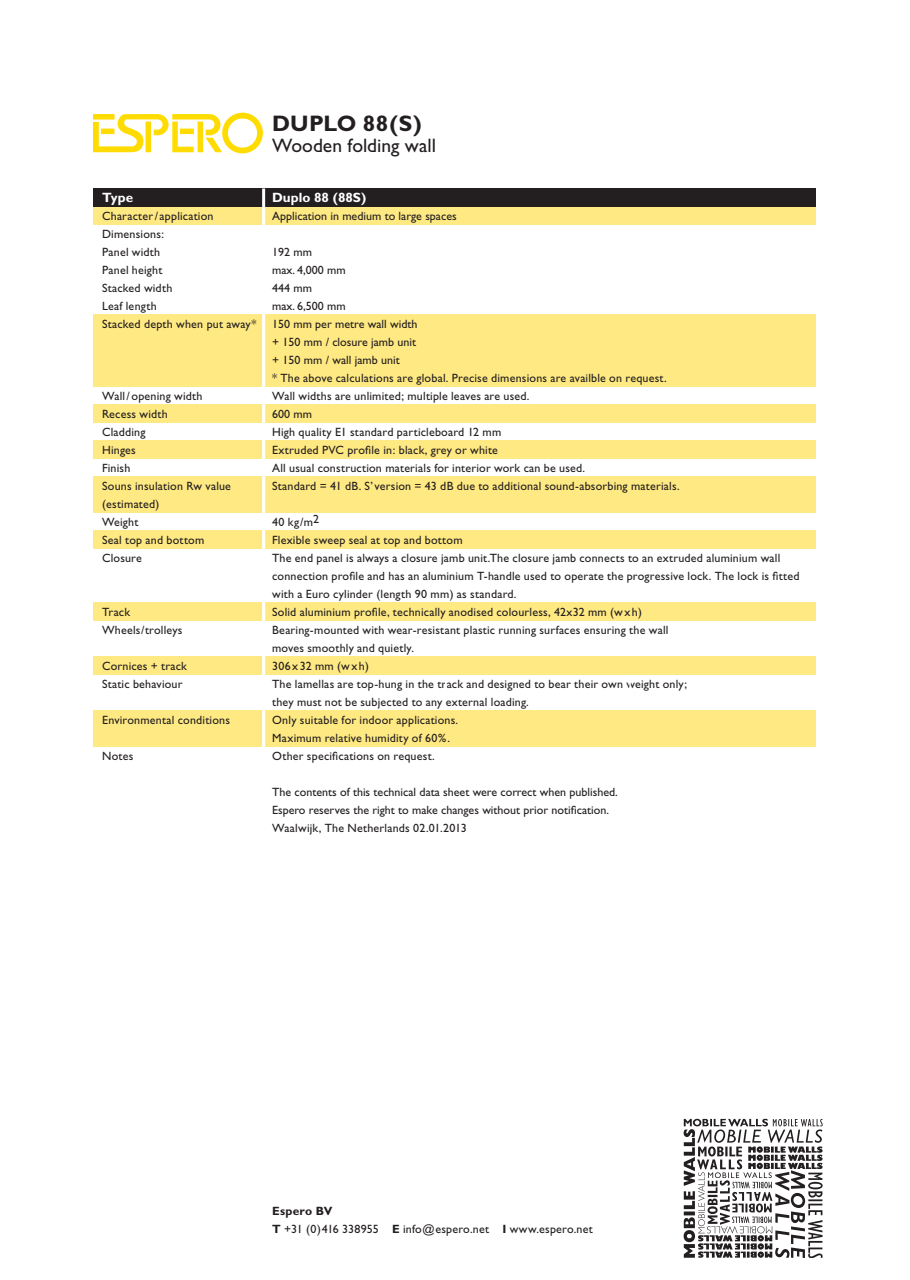
<style>
.page{position:relative;width:910px;height:1280px;background:#fff}
.page>*{position:absolute;margin:0;border:0;box-sizing:border-box;transform-origin:0 0}
.t1{font:700 22.5px "Gill Sans";letter-spacing:.005em;color:#231f20}
.t2{font:19.5px "Gill Sans";color:#231f20}
.t3{font:700 13.5px "Gill Sans";color:#fff}
.Vrije_vorm{font:12px "Gill Sans";letter-spacing:.015em;color:#231f20}
.Vrije_vorm-2{font:12px "Gill Sans";letter-spacing:.075em;color:#231f20}
.t4{font:700 12px "Gill Sans";letter-spacing:.02em;color:#231f20}
.s1{font-weight:700}
</style>
<div class="page">
<div style="left:94px;top:207px;width:722px;height:18px;background:#ffe982"></div>
<div style="left:94px;top:405px;width:722px;height:18px;background:#ffe982"></div>
<div style="left:94px;top:315px;width:722px;height:72px;background:#ffe982"></div>
<div style="left:94px;top:441px;width:722px;height:18px;background:#ffe982"></div>
<div style="left:94px;top:603px;width:722px;height:18px;background:#ffe982"></div>
<div style="left:94px;top:477px;width:722px;height:36px;background:#ffe982"></div>
<div style="left:94px;top:531px;width:722px;height:18px;background:#ffe982"></div>
<div style="left:94px;top:189px;width:722px;height:18px;background:#231f20"></div>
<div style="left:94px;top:657px;width:722px;height:18px;background:#ffe982"></div>
<div style="left:94px;top:711px;width:722px;height:36px;background:#ffe982"></div>
<svg style="left:93px;top:113px;width:170px;height:40px"></svg>
<svg style="left:684px;top:1119px;width:139px;height:139px"></svg>
<hr style="left:262px;top:189px;width:3px;height:612px;background:#fff">
<p class="t3" style="left:102px;top:189px;width:33px">Type</p>
<p class="Vrije_vorm" style="left:102px;top:209px;width:113px">Character/application</p>
<p class="Vrije_vorm" style="left:102px;top:227px;width:64px">Dimensions:</p>
<p class="Vrije_vorm" style="left:102px;top:245px;width:60px">Panel width</p>
<p class="Vrije_vorm" style="left:102px;top:263px;width:62px">Panel height</p>
<p class="Vrije_vorm" style="left:102px;top:281px;width:72px">Stacked width</p>
<p class="Vrije_vorm" style="left:102px;top:299px;width:56px">Leaf length</p>
<p class="Vrije_vorm" style="left:102px;top:317px;width:156px">Stacked depth when put away*</p>
<p class="Vrije_vorm" style="left:102px;top:389px;width:102px">Wall/opening width</p>
<p class="Vrije_vorm" style="left:102px;top:407px;width:67px">Recess width</p>
<p class="Vrije_vorm" style="left:102px;top:425px;width:45px">Cladding</p>
<p class="Vrije_vorm" style="left:102px;top:443px;width:35px">Hinges</p>
<p class="Vrije_vorm" style="left:102px;top:461px;width:30px">Finish</p>
<p class="Vrije_vorm" style="left:102px;top:479px;width:131px">Souns insulation Rw value</p>
<p class="Vrije_vorm" style="left:102px;top:497px;width:59px">(estimated)</p>
<p class="Vrije_vorm" style="left:102px;top:515px;width:38px">Weight</p>
<p class="Vrije_vorm" style="left:102px;top:533px;width:104px">Seal top and bottom</p>
<p class="Vrije_vorm" style="left:102px;top:551px;width:41px">Closure</p>
<p class="Vrije_vorm" style="left:102px;top:605px;width:30px">Track</p>
<p class="Vrije_vorm" style="left:102px;top:623px;width:82px">Wheels/trolleys</p>
<p class="Vrije_vorm" style="left:102px;top:659px;width:86px">Cornices + track</p>
<p class="Vrije_vorm" style="left:102px;top:677px;width:82px">Static behaviour</p>
<p class="Vrije_vorm" style="left:102px;top:713px;width:130px">Environmental conditions</p>
<p class="Vrije_vorm" style="left:102px;top:749px;width:33px">Notes</p>
<p class="t1" style="left:272px;top:111px;width:151px">DUPLO 88(S)</p>
<p class="t2" style="left:272px;top:135px;width:165px">Wooden folding wall</p>
<p class="t3" style="left:272px;top:189px;width:96px">Duplo 88 (88S)</p>
<p class="Vrije_vorm" style="left:272px;top:209px;width:186px">Application in medium to large spaces</p>
<p class="Vrije_vorm" style="left:272px;top:245px;width:41px">192 mm</p>
<p class="Vrije_vorm" style="left:272px;top:263px;width:75px">max. 4,000 mm</p>
<p class="Vrije_vorm" style="left:272px;top:281px;width:41px">444 mm</p>
<p class="Vrije_vorm" style="left:272px;top:299px;width:75px">max. 6,500 mm</p>
<p class="Vrije_vorm" style="left:272px;top:317px;width:147px">150 mm per metre wall width</p>
<p class="Vrije_vorm" style="left:272px;top:335px;width:145px">+ 150 mm / closure jamb unit</p>
<p class="Vrije_vorm" style="left:272px;top:353px;width:129px">+ 150 mm / wall jamb unit</p>
<p class="Vrije_vorm" style="left:272px;top:371px;width:396px">* The above calculations are global. Precise dimensions are availble on request.</p>
<p class="Vrije_vorm" style="left:272px;top:389px;width:259px">Wall widths are unlimited; multiple leaves are used.</p>
<p class="Vrije_vorm" style="left:272px;top:425px;width:231px">High quality E1 standard particleboard 12 mm</p>
<p class="Vrije_vorm" style="left:272px;top:443px;width:227px">Extruded PVC profile in: black, grey or white</p>
<p class="Vrije_vorm" style="left:272px;top:461px;width:315px">All usual construction materials for interior work can be used.</p>
<p class="Vrije_vorm" style="left:272px;top:479px;width:409px">Standard = 41 dB. S’version = 43 dB due to additional sound-absorbing materials.</p>
<p class="Vrije_vorm" style="left:272px;top:515px;width:49px">40 kg/m2</p>
<p class="Vrije_vorm" style="left:272px;top:533px;width:192px">Flexible sweep seal at top and bottom</p>
<p class="Vrije_vorm" style="left:272px;top:551px;width:510px">The end panel is always a closure jamb unit.The closure jamb connects to an extruded aluminium wall</p>
<p class="Vrije_vorm" style="left:272px;top:569px;width:529px">connection profile and has an aluminium T-handle used to operate the progressive lock. The lock is fitted</p>
<p class="Vrije_vorm" style="left:272px;top:587px;width:246px">with a Euro cylinder (length 90 mm) as standard.</p>
<p class="Vrije_vorm" style="left:272px;top:605px;width:371px">Solid aluminium profile, technically anodised colourless, 42x32 mm (wxh)</p>
<p class="Vrije_vorm" style="left:272px;top:623px;width:398px">Bearing-mounted with wear-resistant plastic running surfaces ensuring the wall</p>
<p class="Vrije_vorm" style="left:272px;top:641px;width:143px">moves smoothly and quietly.</p>
<p class="Vrije_vorm-2" style="left:272px;top:659px;width:98px">306x32 mm (wxh)</p>
<p class="Vrije_vorm" style="left:272px;top:677px;width:416px">The lamellas are top-hung in the track and designed to bear their own weight only;</p>
<p class="Vrije_vorm" style="left:272px;top:695px;width:258px">they must not be subjected to any external loading.</p>
<p class="Vrije_vorm" style="left:272px;top:713px;width:188px">Only suitable for indoor applications.</p>
<p class="Vrije_vorm" style="left:272px;top:731px;width:179px">Maximum relative humidity of 60%.</p>
<p class="Vrije_vorm" style="left:272px;top:749px;width:164px">Other specifications on request.</p>
<p class="Vrije_vorm" style="left:272px;top:785px;width:347px">The contents of this technical data sheet were correct when published.</p>
<p class="Vrije_vorm" style="left:272px;top:803px;width:338px">Espero reserves the right to make changes without prior notification.</p>
<p class="Vrije_vorm" style="left:272px;top:821px;width:196px">Waalwijk, The Netherlands 02.01.2013</p>
<p class="Vrije_vorm" style="left:272px;top:407px;width:41px">600 mm</p>
<p class="t4" style="left:272px;top:1204px;width:62px">Espero BV</p>
<p class="Vrije_vorm" style="left:272px;top:1222px;width:322px"><span class="s1">T</span> +31 (0)416 338955 <span class="s1">E</span> info@espero.net <span class="s1">I</span> www.espero.net</p>
</div>
